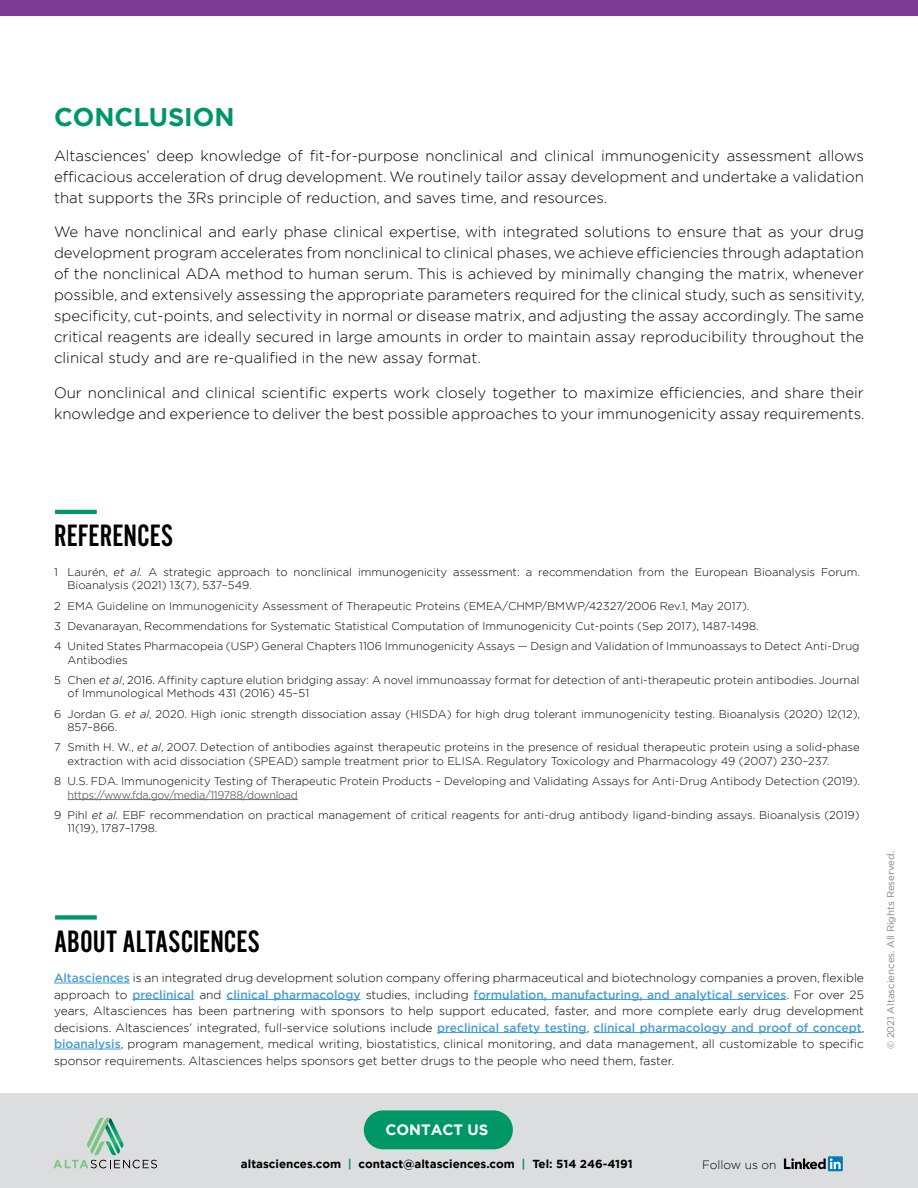
<style>
.page{position:relative;width:918px;height:1188px;background:#fff}
.page>*{position:absolute;margin:0;border:0;box-sizing:border-box;transform-origin:0 0}
.title_H2{font:32.1px "Alternate Got No 2 D";color:#000}
.Subtitle{font:700 25.5px "Gotham";color:#009767}
.Body{font:300 15px/21px "Gotham";color:#000;text-align:justify}
.t1{font:700 15px "Gotham";color:#fff}
.Body-2{font:300 12px/16.5px "Gotham";color:#000;text-align:justify}
.t2{font:700 11.7px "Gotham";color:#000}
.Bullet_number_Refere{font:300 11.25px/13.5px "Gotham";color:#000}
.t3{font:9.75px "Gotham";color:#808285}
.s1{font-style:italic}
.s2{font-weight:400;color:#6d6e71}
.s3{font-weight:500;color:#459dd7}
.s4{color:#009767}
</style>
<div class="page">
<div style="left:0;top:1094px;width:918px;height:94px;background:#dcddde"></div>
<hr style="left:54px;top:983px;width:76px;height:1px;background:#459dd7">
<hr style="left:132px;top:999px;width:62px;height:1px;background:#459dd7">
<hr style="left:227px;top:999px;width:134px;height:1px;background:#459dd7">
<hr style="left:474px;top:999px;width:312px;height:1px;background:#459dd7">
<hr style="left:437px;top:1032px;width:150px;height:1px;background:#459dd7">
<hr style="left:594px;top:1032px;width:268px;height:1px;background:#459dd7">
<hr style="left:54px;top:1049px;width:67px;height:1px;background:#459dd7">
<div style="left:828px;top:1156px;width:15px;height:15px;background:#007bb6"></div>
<svg style="left:784px;top:1158px;width:57px;height:11px"></svg>
<svg style="left:53px;top:1118px;width:104px;height:50px"></svg>
<div style="left:55px;top:915px;width:42px;height:5px;background:#009767"></div>
<hr style="left:55px;top:510px;width:42px;height:4px;background:#009767">
<div style="left:364px;top:1110px;width:149px;height:39px;background:#009767;border-radius:19px"></div>
<div style="left:0;top:0;width:918px;height:15px;background:#7c3996"></div>
<hr style="left:68px;top:799px;width:230px;height:1px;background:#6d6e71">
<h2 class="Subtitle" style="left:54px;top:100px;width:182px">CONCLUSION</h2>
<p class="Body" style="left:54px;top:144px;width:812px">Altasciences’ deep knowledge of fit-for-purpose nonclinical and clinical immunogenicity assessment allows efficacious acceleration of drug development. We routinely tailor assay development and undertake a validation that supports the 3Rs principle of reduction, and saves time, and resources.</p>
<p class="Body" style="left:54px;top:221px;width:812px">We have nonclinical and early phase clinical expertise, with integrated solutions to ensure that as your drug development program accelerates from nonclinical to clinical phases, we achieve efficiencies through adaptation of the nonclinical ADA method to human serum. This is achieved by minimally changing the matrix, whenever possible, and extensively assessing the appropriate parameters required for the clinical study, such as sensitivity, specificity, cut-points, and selectivity in normal or disease matrix, and adjusting the assay accordingly. The same critical reagents are ideally secured in large amounts in order to maintain assay reproducibility throughout the clinical study and are re-qualified in the new assay format.</p>
<p class="Body" style="left:54px;top:381px;width:812px">Our nonclinical and clinical scientific experts work closely together to maximize efficiencies, and share their knowledge and experience to deliver the best possible approaches to your immunogenicity assay requirements.</p>
<h2 class="title_H2" style="left:54px;top:519px;width:121px">REFERENCES</h2>
<p class="Bullet_number_Refere" style="left:68px;top:565px;width:794px;text-indent:-14px">1 Laurén, <span class="s1">et al.</span> A strategic approach to nonclinical immunogenicity assessment: a recommendation from the European Bioanalysis Forum.<br>Bioanalysis (2021) 13(7), 537–549.</p>
<p class="Bullet_number_Refere" style="left:54px;top:599px;width:697px">2 EMA Guideline on Immunogenicity Assessment of Therapeutic Proteins (EMEA/CHMP/BMWP/42327/2006 Rev.1, May 2017).</p>
<p class="Bullet_number_Refere" style="left:54px;top:619px;width:706px">3 Devanarayan, Recommendations for Systematic Statistical Computation of Immunogenicity Cut-points (Sep 2017), 1487-1498.</p>
<p class="Bullet_number_Refere" style="left:68px;top:639px;width:794px;text-indent:-14px">4 United States Pharmacopeia (USP) General Chapters 1106 Immunogenicity Assays — Design and Validation of Immunoassays to Detect Anti-Drug<br>Antibodies</p>
<p class="Bullet_number_Refere" style="left:68px;top:673px;width:794px;text-indent:-14px">5 Chen <span class="s1">et al</span>, 2016. Affinity capture elution bridging assay: A novel immunoassay format for detection of anti-therapeutic protein antibodies. Journal of Immunological Methods 431 (2016) 45–51</p>
<p class="Bullet_number_Refere" style="left:68px;top:707px;width:794px;text-indent:-14px">6 Jordan G. <span class="s1">et al</span>, 2020. High ionic strength dissociation assay (HISDA) for high drug tolerant immunogenicity testing. Bioanalysis (2020) 12(12),<br>857–866.</p>
<p class="Bullet_number_Refere" style="left:68px;top:740px;width:794px;text-indent:-14px">7 Smith H. W., <span class="s1">et al</span>, 2007. Detection of antibodies against therapeutic proteins in the presence of residual therapeutic protein using a solid-phase extraction with acid dissociation (SPEAD) sample treatment prior to ELISA. Regulatory Toxicology and Pharmacology 49 (2007) 230–237.</p>
<p class="Bullet_number_Refere" style="left:68px;top:774px;width:794px;text-indent:-14px">8 U.S. FDA. Immunogenicity Testing of Therapeutic Protein Products – Developing and Validating Assays for Anti-Drug Antibody Detection (2019). <span class="s2">https://www.fda.gov/media/119788/download</span></p>
<p class="Bullet_number_Refere" style="left:68px;top:808px;width:794px;text-indent:-14px">9 Pihl <span class="s1">et al.</span> EBF recommendation on practical management of critical reagents for anti-drug antibody ligand-binding assays. Bioanalysis (2019)<br>11(19), 1787–1798.</p>
<h2 class="title_H2" style="left:54px;top:924px;width:207px">ABOUT ALTASCIENCES</h2>
<p class="Body-2" style="left:54px;top:969px;width:812px"><span class="s3">Altasciences</span> is an integrated drug development solution company offering pharmaceutical and biotechnology companies a proven, flexible approach to <span class="s3">preclinical</span> and <span class="s3">clinical pharmacology</span> studies, including <span class="s3">formulation, manufacturing, and analytical services</span>. For over 25 years, Altasciences has been partnering with sponsors to help support educated, faster, and more complete early drug development decisions. Altasciences’ integrated, full-service solutions include <span class="s3">preclinical safety testing</span>, <span class="s3">clinical pharmacology and proof of concept</span>, <span class="s3">bioanalysis</span>, program management, medical writing, biostatistics, clinical monitoring, and data management, all customizable to specific sponsor requirements. Altasciences helps sponsors get better drugs to the people who need them, faster.</p>
<p class="t1" style="left:385px;top:1120px;width:105px">CONTACT US</p>
<p class="t2" style="left:241px;top:1157px;width:393px">altasciences.com <span class="s4">|</span> contact@altasciences.com <span class="s4">|</span> Tel: 514 246-4191</p>
<p class="Body-2" style="left:702px;top:1156px;width:76px">Follow us on</p>
<p class="t3" style="left:884px;top:1049px;width:200px;rotate:-90deg">© 2021 Altasciences. All Rights Reserved.</p>
</div>
